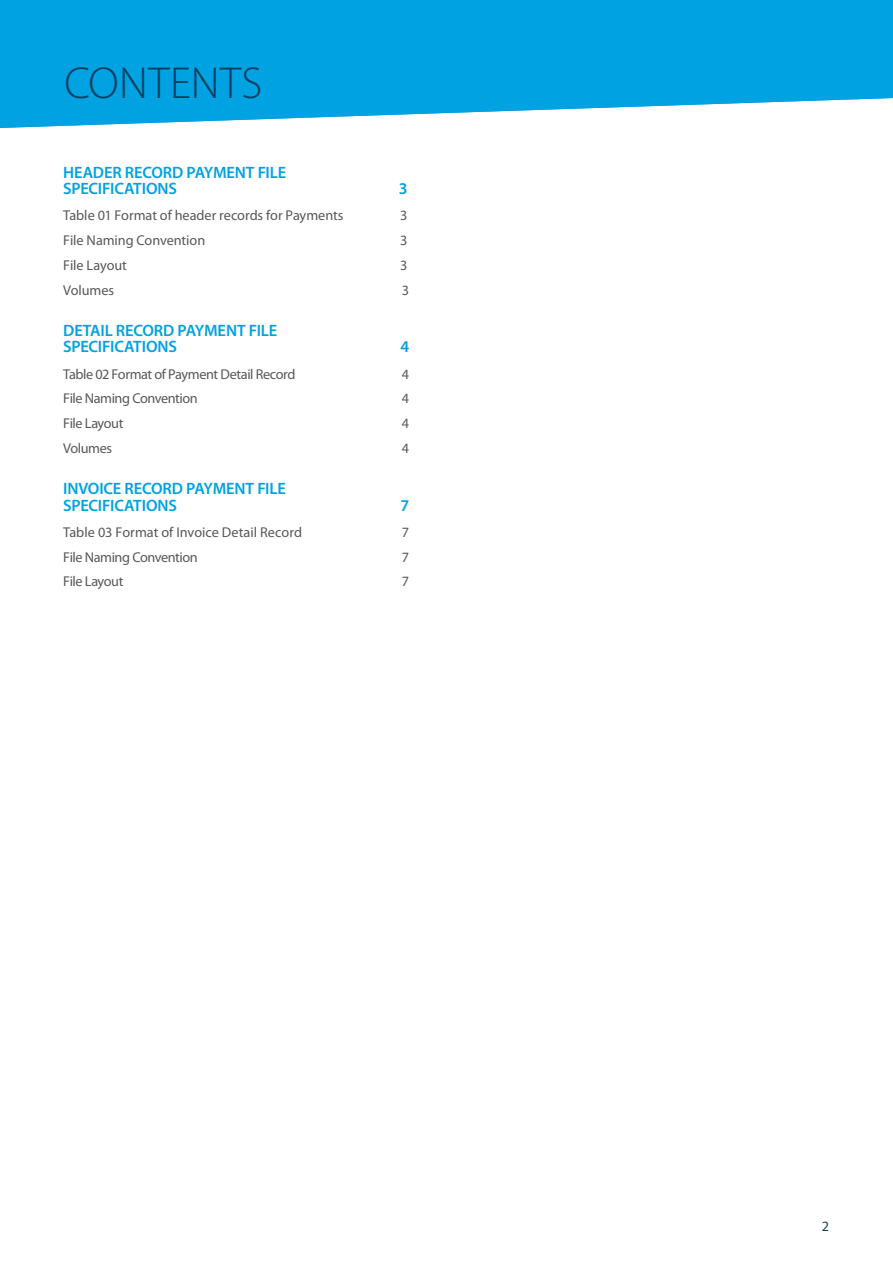
<style>
.page{position:relative;width:893px;height:1263px;background:#fff}
.page>*{position:absolute;margin:0;border:0;box-sizing:border-box;transform-origin:0 0}
.t1{font:300 45px "Myriad Pro";letter-spacing:.01em;color:#003f61}
.t2{font:600 16.5px/16.5px "Myriad Pro";letter-spacing:-.01em;color:#00a2e1}
.t3{font:14.25px "Myriad Pro";letter-spacing:-.02em;color:#57585a}
.t4{font:14.25px "Myriad Pro";color:#57585a}
.t5{font:14.25px "Myriad Pro";color:#223d50}
</style>
<div class="page">
<svg style="left:0;top:0;width:893px;height:128px;background:#1dace4"></svg>
<h1 class="t1" style="left:64px;top:58px;width:199px">CONTENTS</h1>
<p class="t2" style="left:63px;top:163px;width:224px">HEADER RECORD PAYMENT FILE<br>SPECIFICATIONS</p>
<p class="t2" style="left:399px;top:180px;width:10px">3</p>
<p class="t3" style="left:63px;top:207px;width:282px">Table 01 Format of header records for Payments</p>
<p class="t3" style="left:400px;top:207px;width:9px">3</p>
<p class="t3" style="left:63px;top:231px;width:143px">File Naming Convention</p>
<p class="t3" style="left:400px;top:231px;width:9px">3</p>
<p class="t3" style="left:63px;top:256px;width:65px">File Layout</p>
<p class="t3" style="left:400px;top:256px;width:9px">3</p>
<p class="t3" style="left:63px;top:281px;width:52px">Volumes</p>
<p class="t3" style="left:402px;top:281px;width:9px">3</p>
<p class="t2" style="left:63px;top:322px;width:215px">DETAIL RECORD PAYMENT FILE<br>SPECIFICATIONS</p>
<p class="t2" style="left:400px;top:338px;width:10px">4</p>
<p class="t3" style="left:63px;top:365px;width:234px">Table 02 Format of Payment Detail Record</p>
<p class="t3" style="left:402px;top:365px;width:9px">4</p>
<p class="t3" style="left:63px;top:390px;width:136px">File Naming Convention</p>
<p class="t3" style="left:402px;top:390px;width:9px">4</p>
<p class="t3" style="left:63px;top:414px;width:62px">File Layout</p>
<p class="t3" style="left:402px;top:414px;width:9px">4</p>
<p class="t3" style="left:63px;top:439px;width:50px">Volumes</p>
<p class="t3" style="left:402px;top:439px;width:9px">4</p>
<p class="t2" style="left:63px;top:480px;width:224px">INVOICE RECORD PAYMENT FILE<br>SPECIFICATIONS</p>
<p class="t2" style="left:400px;top:496px;width:10px">7</p>
<p class="t4" style="left:63px;top:523px;width:240px">Table 03 Format of Invoice Detail Record</p>
<p class="t3" style="left:402px;top:523px;width:9px">7</p>
<p class="t3" style="left:63px;top:548px;width:136px">File Naming Convention</p>
<p class="t3" style="left:402px;top:548px;width:9px">7</p>
<p class="t3" style="left:63px;top:573px;width:62px">File Layout</p>
<p class="t3" style="left:402px;top:573px;width:9px">7</p>
<p class="t5" style="left:822px;top:1217px;width:9px">2</p>
</div>
